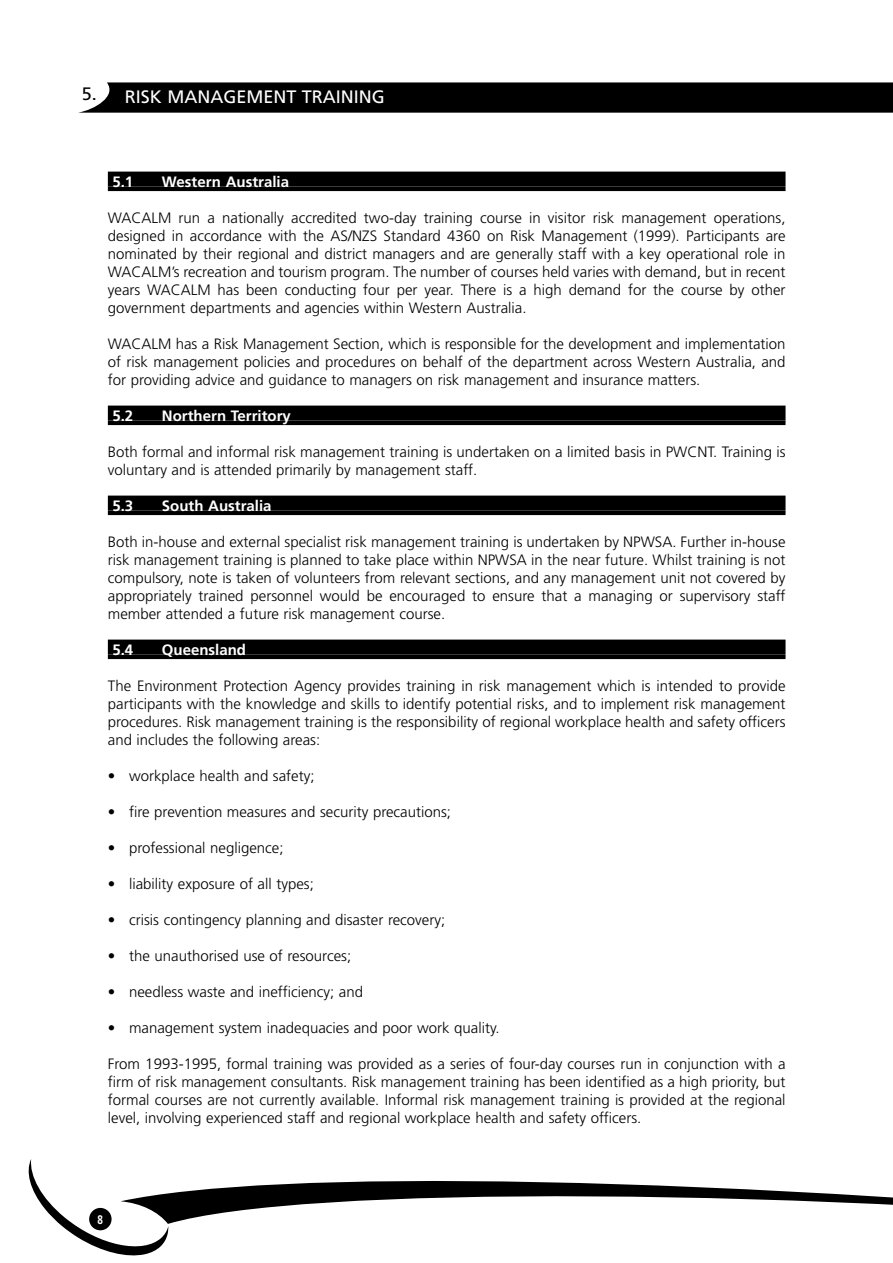
<style>
.page{position:relative;width:893px;height:1263px;background:#fff}
.page>*{position:absolute;margin:0;border:0;box-sizing:border-box;transform-origin:0 0}
.t1{font:18px "Frutiger";color:#fff}
.t2{font:300 15px/18px "Frutiger";color:#000;text-align:justify}
.t3{font:700 15px "Frutiger";color:#fff}
.t4{font:700 12.45px "Frutiger";color:#fff;scale:.8 1}
.s1{color:#000}
</style>
<div class="page">
<div style="left:108px;top:172px;width:677px;height:15px;background:#000"></div>
<hr style="left:108px;top:187px;width:677px;height:4px;background:#000">
<div style="left:108px;top:406px;width:677px;height:15px;background:#000"></div>
<hr style="left:108px;top:421px;width:677px;height:4px;background:#000">
<div style="left:108px;top:496px;width:677px;height:15px;background:#000"></div>
<hr style="left:108px;top:511px;width:677px;height:4px;background:#000">
<div style="left:108px;top:640px;width:677px;height:15px;background:#000"></div>
<hr style="left:108px;top:655px;width:677px;height:4px;background:#000">
<svg style="left:28px;top:1159px;width:112px;height:97px"></svg>
<svg style="left:120px;top:1169px;width:772px;height:86px"></svg>
<div style="left:89px;top:1208px;width:23px;height:22px;background:#000;border-radius:50%"></div>
<svg style="left:78px;top:82px;width:814px;height:31px;background:#0e0e0e"></svg>
<p class="t1" style="left:82px;top:89px;width:304px"><span class="s1">5.</span> RISK MANAGEMENT TRAINING</p>
<p class="t3" style="left:112px;top:175px;width:22px">5.1</p>
<p class="t3" style="left:162px;top:175px;width:129px">Western Australia</p>
<p class="t2" style="left:108px;top:210px;width:679px">WACALM run a nationally accredited two-day training course in visitor risk management operations, designed in accordance with the AS/NZS Standard 4360 on Risk Management (1999). Participants are nominated by their regional and district managers and are generally staff with a key operational role in WACALM’s recreation and tourism program. The number of courses held varies with demand, but in recent years WACALM has been conducting four per year. There is a high demand for the course by other government departments and agencies within Western Australia.</p>
<p class="t2" style="left:108px;top:336px;width:679px">WACALM has a Risk Management Section, which is responsible for the development and implementation of risk management policies and procedures on behalf of the department across Western Australia, and for providing advice and guidance to managers on risk management and insurance matters.</p>
<p class="t3" style="left:112px;top:409px;width:22px">5.2</p>
<p class="t3" style="left:162px;top:409px;width:131px">Northern Territory</p>
<p class="t2" style="left:108px;top:444px;width:679px">Both formal and informal risk management training is undertaken on a limited basis in PWCNT. Training is voluntary and is attended primarily by management staff.</p>
<p class="t3" style="left:112px;top:499px;width:22px">5.3</p>
<p class="t3" style="left:162px;top:499px;width:111px">South Australia</p>
<p class="t2" style="left:108px;top:534px;width:679px">Both in-house and external specialist risk management training is undertaken by NPWSA. Further in-house risk management training is planned to take place within NPWSA in the near future. Whilst training is not compulsory, note is taken of volunteers from relevant sections, and any management unit not covered by appropriately trained personnel would be encouraged to ensure that a managing or supervisory staff member attended a future risk management course.</p>
<p class="t3" style="left:112px;top:643px;width:22px">5.4</p>
<p class="t3" style="left:162px;top:643px;width:86px">Queensland</p>
<p class="t2" style="left:108px;top:678px;width:679px">The Environment Protection Agency provides training in risk management which is intended to provide participants with the knowledge and skills to identify potential risks, and to implement risk management procedures. Risk management training is the responsibility of regional workplace health and safety officers and includes the following areas:</p>
<p class="t2" style="left:108px;top:768px;width:208px">• workplace health and safety;</p>
<p class="t2" style="left:108px;top:804px;width:345px">• fire prevention measures and security precautions;</p>
<p class="t2" style="left:108px;top:840px;width:177px">• professional negligence;</p>
<p class="t2" style="left:108px;top:876px;width:207px">• liability exposure of all types;</p>
<p class="t2" style="left:108px;top:912px;width:339px">• crisis contingency planning and disaster recovery;</p>
<p class="t2" style="left:108px;top:948px;width:245px">• the unauthorised use of resources;</p>
<p class="t2" style="left:108px;top:984px;width:257px">• needless waste and inefficiency; and</p>
<p class="t2" style="left:108px;top:1020px;width:393px">• management system inadequacies and poor work quality.</p>
<p class="t2" style="left:108px;top:1056px;width:679px">From 1993-1995, formal training was provided as a series of four-day courses run in conjunction with a firm of risk management consultants. Risk management training has been identified as a high priority, but formal courses are not currently available. Informal risk management training is provided at the regional level, involving experienced staff and regional workplace health and safety officers.</p>
<p class="t4" style="left:97px;top:1214px;width:8px">8</p>
</div>
